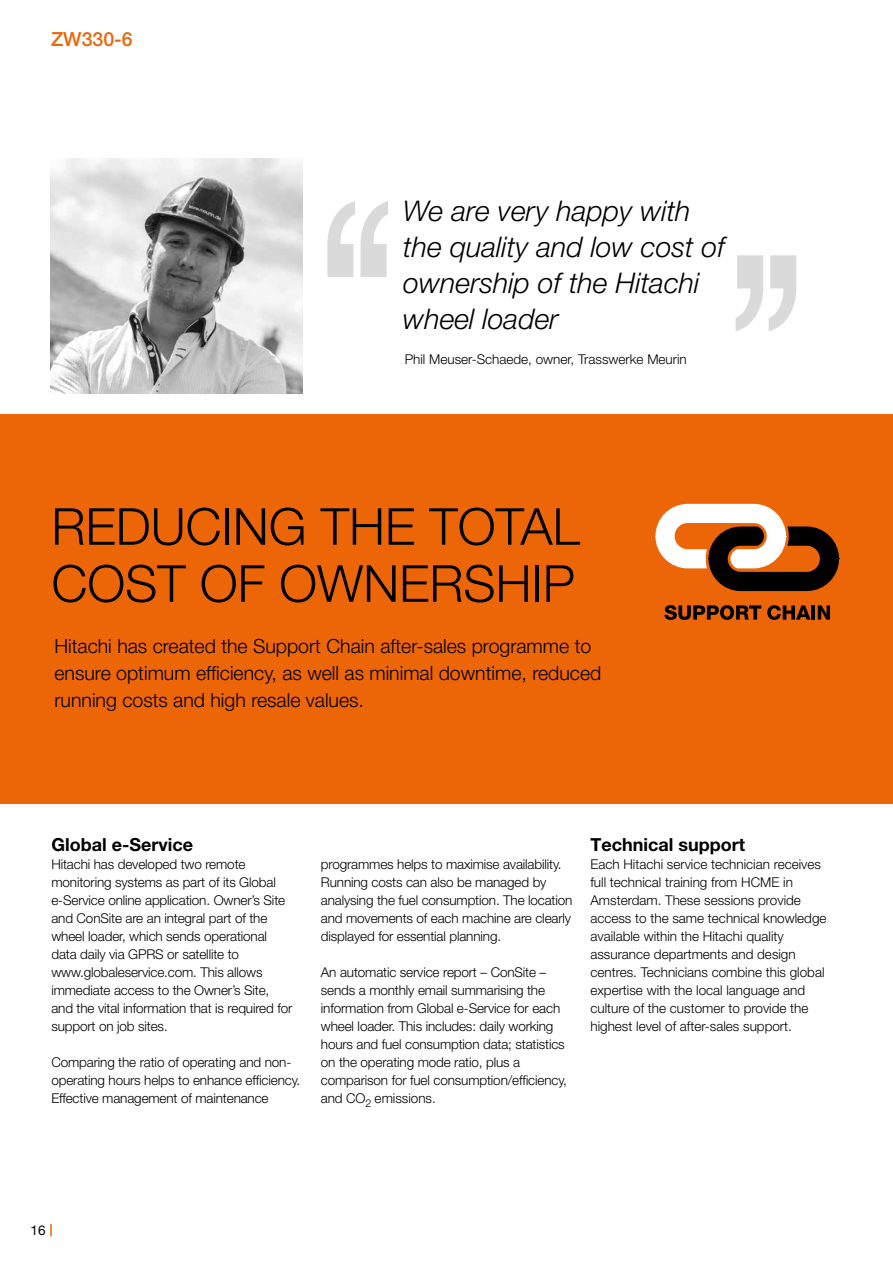
<style>
.page{position:relative;width:893px;height:1263px;background:#fff}
.page>*{position:absolute;margin:0;border:0;box-sizing:border-box;transform-origin:0 0}
.t1{font:300 51px/57px "Helvetica Neue LT Pro";color:#000}
.t2{font:italic 300 28.5px/36px "Helvetica Neue LT Pro";color:#000}
.t3{font:300 19.5px/27px "Helvetica Neue LT Pro";color:#000}
.t4{font:500 19.5px "Helvetica Neue LT Pro";color:#ec6608}
.t5{font:700 18px "Helvetica Neue LT Pro";color:#000}
.t6{font:300 13.5px/18px "Helvetica Neue LT Pro";letter-spacing:-.01em;color:#000}
.t7{font:13.5px "Helvetica Neue LT Pro";color:#000}
</style>
<div class="page">
<svg style="left:50px;top:1224px;width:2px;height:12px"></svg>
<div style="left:0;top:414px;width:893px;height:390px;background:#ec6608"></div>
<svg style="left:767px;top:605px;width:43px;height:15px"></svg>
<hr style="left:811px;top:605px;width:4px;height:15px;background:#000">
<svg style="left:818px;top:605px;width:12px;height:15px"></svg>
<svg style="left:664px;top:605px;width:97px;height:15px"></svg>
<svg style="left:655px;top:504px;width:184px;height:87px"></svg>
<img style="left:51px;top:159px;width:252px;height:234px">
<svg style="left:736px;top:255px;width:60px;height:76px"></svg>
<svg style="left:327px;top:201px;width:61px;height:76px"></svg>
<h3 class="t4" style="left:51px;top:27px;width:83px">ZW330‑6</h3>
<h2 class="t2" style="left:403px;top:193px;width:323px">We are very happy with the quality and low cost of ownership of the Hitachi wheel loader</h2>
<p class="t6" style="left:405px;top:350px;width:284px">Phil Meuser-Schaede, owner, Trasswerke Meurin</p>
<h1 class="t1" style="left:51px;top:497px;width:530px">REDUCING THE TOTAL<br>COST OF OWNERSHIP</h1>
<h3 class="t3" style="left:54px;top:632px;width:548px">Hitachi has created the Support Chain after-sales programme to ensure optimum efficiency, as well as minimal downtime, reduced running costs and high resale values.</h3>
<h3 class="t5" style="left:51px;top:833px;width:143px">Global e-Service</h3>
<p class="t6" style="left:51px;top:854px;width:242px">Hitachi has developed two remote monitoring systems as part of its Global e-Service online application. Owner’s Site and ConSite are an integral part of the wheel loader, which sends operational data daily via GPRS or satellite to www.globaleservice.com. This allows immediate access to the Owner’s Site, and the vital information that is required for support on job sites.</p>
<p class="t6" style="left:51px;top:1052px;width:250px">Comparing the ratio of operating and non&shy;operating hours helps to enhance efficiency.<br>Effective management of maintenance</p>
<p class="t6" style="left:321px;top:854px;width:253px">programmes helps to maximise availability.<br>Running costs can also be managed by analysing the fuel consumption. The location and movements of each machine are clearly displayed for essential planning.</p>
<p class="t6" style="left:321px;top:962px;width:248px">An automatic service report – ConSite – sends a monthly email summarising the information from Global e-Service for each wheel loader. This includes: daily working hours and fuel consumption data; statistics on the operating mode ratio, plus a comparison for fuel consumption/efficiency, and CO<sub>2</sub> emissions.</p>
<h3 class="t5" style="left:590px;top:833px;width:156px">Technical support</h3>
<p class="t6" style="left:590px;top:854px;width:238px">Each Hitachi service technician receives full technical training from HCME in Amsterdam. These sessions provide access to the same technical knowledge available within the Hitachi quality assurance departments and design centres. Technicians combine this global expertise with the local language and culture of the customer to provide the highest level of after-sales support.</p>
<p class="t7" style="left:31px;top:1222px;width:17px">16</p>
</div>
